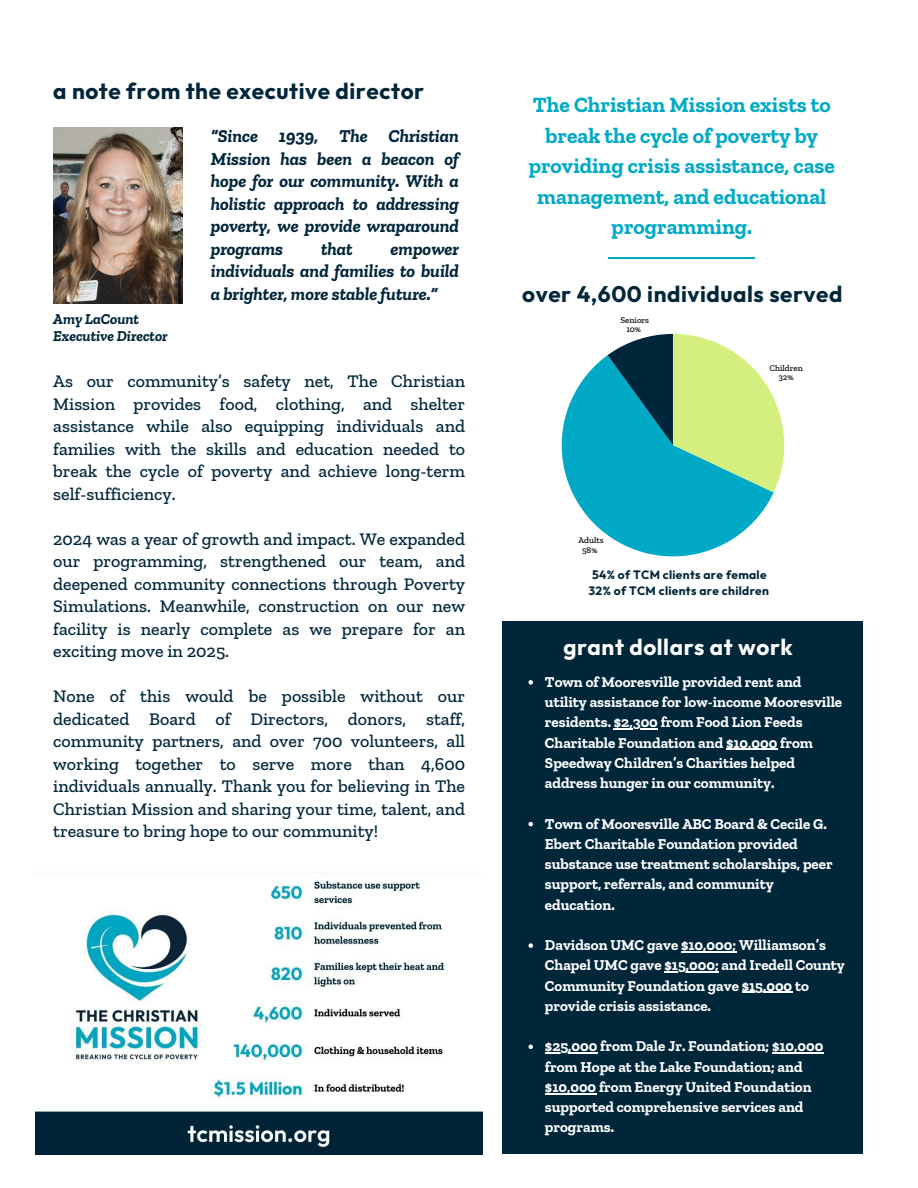
<style>
.page{position:relative;width:918px;height:1188px;background:#fff}
.page>*{position:absolute;margin:0;border:0;box-sizing:border-box;transform-origin:0 0}
.t1{font:700 22.5px "Outfit";letter-spacing:.025em;color:#00263a}
.t2{font:700 22.5px "Outfit";letter-spacing:.025em;color:#fff}
.t3{font:700 21.6px/30.3px "Zilla Slab";color:#00a9c5;text-align:center}
.t4{font:500 18px/22.5px "Zilla Slab";color:#00263a;text-align:justify}
.t5{font:italic 700 18px/22.5px "Zilla Slab";color:#00263a;text-align:justify}
.t6{font:700 15px/20.2px "Zilla Slab";color:#fff}
.t7{font:italic 700 15px/16.8px "Zilla Slab";color:#00263a}
.t8{font:700 12px "Outfit";letter-spacing:.025em;color:#00263a}
.t9{font:500 8.85px/9px "Zilla Slab";color:#000;text-align:center}
</style>
<div class="page">
<hr style="left:609px;top:258px;width:146px;height:1px;background:#00a9c5">
<div style="left:502px;top:622px;width:361px;height:532px;background:#00263a"></div>
<svg style="left:562px;top:334px;width:222px;height:222px"></svg>
<img style="left:53px;top:127px;width:130px;height:177px">
<img style="left:36px;top:880px;width:446px;height:275px">
<svg style="left:528px;top:680px;width:5px;height:5px"></svg>
<hr style="left:614px;top:728px;width:44px;height:2px;background:#fff">
<hr style="left:726px;top:749px;width:51px;height:1px;background:#fff">
<svg style="left:528px;top:822px;width:5px;height:4px"></svg>
<svg style="left:528px;top:943px;width:5px;height:5px"></svg>
<hr style="left:681px;top:951px;width:55px;height:1px;background:#fff">
<hr style="left:665px;top:971px;width:54px;height:2px;background:#fff">
<hr style="left:742px;top:992px;width:50px;height:1px;background:#fff">
<svg style="left:528px;top:1045px;width:5px;height:4px"></svg>
<hr style="left:545px;top:1052px;width:52px;height:2px;background:#fff">
<hr style="left:772px;top:1052px;width:51px;height:2px;background:#fff">
<hr style="left:545px;top:1093px;width:51px;height:1px;background:#fff">
<p class="t1" style="left:53px;top:77px;width:372px">a note from the executive director</p>
<h2 class="t5" style="left:211px;top:125px;width:250px">“Since 1939, The Christian Mission has been a beacon of hope for our community. With a holistic approach to addressing poverty, we provide wraparound programs</h2>
<h2 class="t5" style="left:321px;top:237px;width:33px">that</h2>
<h2 class="t5" style="left:211px;top:237px;width:250px;text-indent:180px">empower individuals and families to build a brighter, more stable future.”</h2>
<h1 class="t7" style="left:53px;top:311px;width:116px">Amy LaCount<br>Executive Director</h1>
<h1 class="t4" style="left:53px;top:370px;width:413px">As our community’s safety net, The Christian Mission provides food, clothing, and shelter assistance while also equipping individuals and families with the skills and education needed to break the cycle of poverty and achieve long-term self-sufficiency.</h1>
<p class="t4" style="left:53px;top:527px;width:413px">2024 was a year of growth and impact. We expanded our programming, strengthened our team, and deepened community connections through Poverty Simulations. Meanwhile, construction on our new facility is nearly complete as we prepare for an exciting move in 2025.</p>
<p class="t4" style="left:53px;top:685px;width:413px">None of this would be possible without our dedicated Board of Directors, donors, staff, community partners, and over 700 volunteers, all working together to serve more than 4,600 individuals annually. Thank you for believing in The Christian Mission and sharing your time, talent, and treasure to bring hope to our community!</p>
<p class="t3" style="left:529px;top:90px;width:308px">The Christian Mission exists to break the cycle of poverty by providing crisis assistance, case management, and educational programming.</p>
<p class="t1" style="left:522px;top:280px;width:322px">over 4,600 individuals served</p>
<p class="t9" style="left:620px;top:316px;width:30px">Seniors<br>10%</p>
<p class="t9" style="left:578px;top:535px;width:27px;line-height:10.4px">Adults<br>58%</p>
<p class="t9" style="left:769px;top:364px;width:35px">Children<br>32%</p>
<p class="t8" style="left:592px;top:567px;width:176px">54% of TCM clients are female</p>
<h1 class="t8" style="left:589px;top:583px;width:182px">32% of TCM clients are children</h1>
<p class="t2" style="left:563px;top:632px;width:231px">grant dollars at work</p>
<h3 class="t6" style="left:545px;top:672px;width:299px">Town of Mooresville provided rent and utility assistance for low-income Mooresville residents. $2,300 from Food Lion Feeds</h3>
<h2 class="t6" style="left:545px;top:732px;width:270px">Charitable Foundation and $10,000 from<br>Speedway Children’s Charities helped address hunger in our community.</h2>
<h2 class="t6" style="left:545px;top:813px;width:289px">Town of Mooresville ABC Board &amp; Cecile G.<br>Ebert Charitable Foundation provided substance use treatment scholarships, peer</h2>
<h2 class="t6" style="left:545px;top:874px;width:230px">support, referrals, and community education.</h2>
<h2 class="t6" style="left:545px;top:935px;width:282px">Davidson UMC gave $10,000; Williamson’s</h2>
<h2 class="t6" style="left:545px;top:955px;width:301px">Chapel UMC gave $15,000; and Iredell County</h2>
<p class="t6" style="left:545px;top:975px;width:265px">Community Foundation gave $15,000 to</p>
<p class="t6" style="left:545px;top:996px;width:168px">provide crisis assistance.</p>
<p class="t6" style="left:545px;top:1036px;width:280px">$25,000 from Dale Jr. Foundation; $10,000 from Hope at the Lake Foundation; and $10,000 from Energy United Foundation supported comprehensive services and</p>
<p class="t6" style="left:545px;top:1117px;width:71px">programs.</p>
</div>
